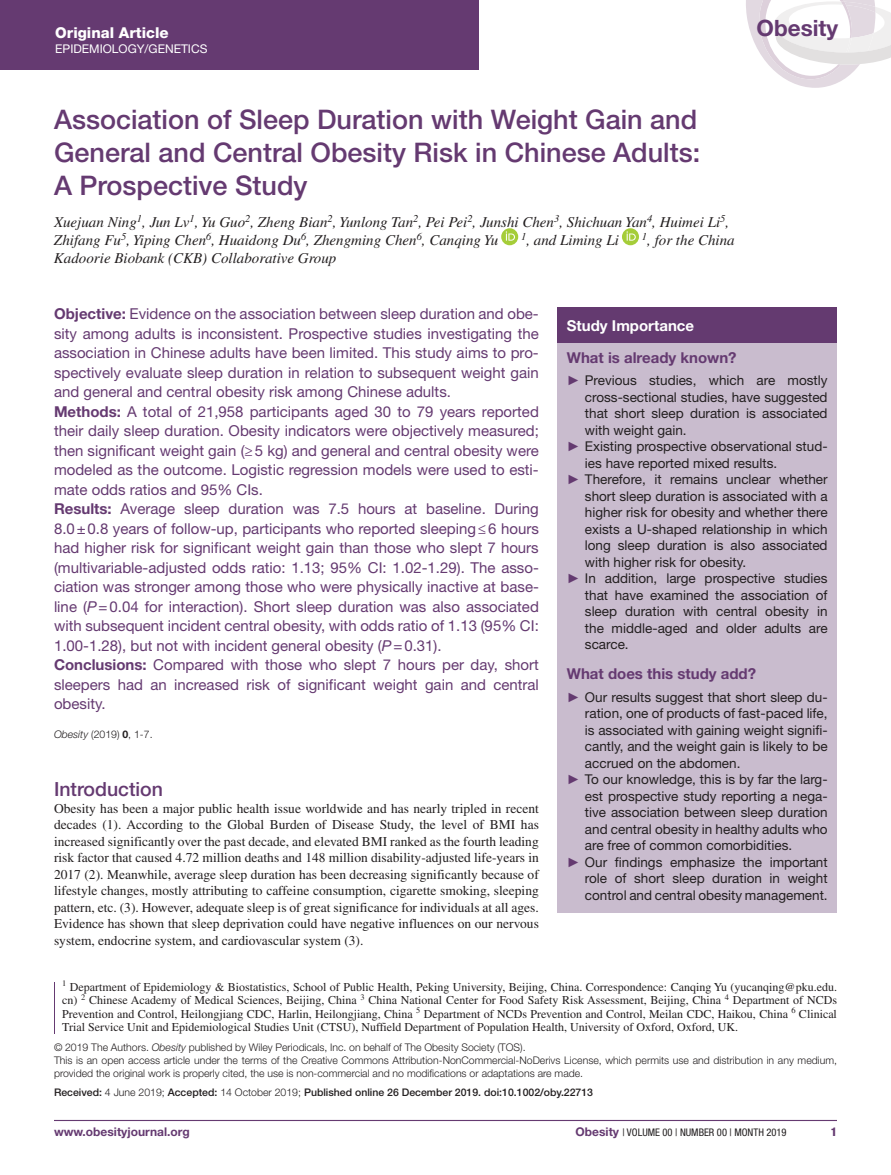
<style>
.page{position:relative;width:891px;height:1175px;background:#fff}
.page>*{position:absolute;margin:0;border:0;box-sizing:border-box;transform-origin:0 0}
.t1{font:500 27px/33px "Helvetica Neue LT Std";color:#653a71;text-align:justify}
.t2{font:700 22.5px "Helvetica Neue";color:#653a71}
.t3{font:500 19.5px "Helvetica Neue LT Std";color:#653a71}
.t4{font:15px/19.5px "Helvetica Neue LT Std";color:#653a71}
.t5{font:italic 15px/18px "Times LT Std";color:#231f20}
.t6{font:700 15px "Helvetica Neue LT Std";color:#653a71}
.t7{font:800 15px "Helvetica Neue LT Std";color:#fff}
.t8{font:700 15px "Helvetica Neue LT Std";color:#fff}
.t9{font:13.5px "Helvetica Neue LT Std";color:#231f20}
.t10{font:13.5px/16.5px "Times LT Std";color:#231f20;text-align:justify}
.t11{font:12px/13.5px "Times LT Std";color:#231f20;text-align:justify}
.t12{font:700 12px "Helvetica Neue LT Std";color:#653a71}
.t13{font:12px "Helvetica Neue LT Std";color:#fff}
.t14{font:800 condensed 12px "Helvetica Neue LT Std";color:#653a71}
.t15{font:300 10.5px/13.5px "Helvetica Neue LT Std";color:#231f20}
.t16{font:500 10.5px "Helvetica Neue LT Std";color:#231f20}
.t17{font:condensed 10.5px "Helvetica Neue LT Std";color:#231f20}
.s1{font-weight:700}
.s2{font-style:italic}
.s3{font-family:"Times New Roman PSMT unicode";color:#643a70}
.s4{font-weight:300}
.s5{font-weight:700;font-stretch:normal;font-size:12px;color:#653a71}
</style>
<div class="page">
<hr style="left:54px;top:1119px;width:783px;height:2px;background:#653a71">
<div style="left:0;top:0;width:478px;height:69px;background:#653a71"></div>
<svg style="left:746px;top:0;width:145px;height:88px"></svg>
<svg style="left:501px;top:228px;width:17px;height:17px"></svg>
<svg style="left:506px;top:231px;width:9px;height:10px"></svg>
<svg style="left:622px;top:228px;width:17px;height:17px"></svg>
<svg style="left:627px;top:231px;width:9px;height:10px"></svg>
<hr style="left:54px;top:982px;width:1px;height:52px;background:#653a71">
<div style="left:558px;top:308px;width:279px;height:604px;background:#c9bcce"></div>
<div style="left:557px;top:308px;width:280px;height:35px;background:#643a70"></div>
<p class="t7" style="left:55px;top:23px;width:115px">Original Article</p>
<p class="t13" style="left:55px;top:41px;width:154px">EPIDEMIOLOGY/GENETICS</p>
<h1 class="t1" style="left:54px;top:103px;width:648px">Association of Sleep Duration with Weight Gain and General and Central Obesity Risk in Chinese Adults:<br>A Prospective Study</h1>
<p class="t5" style="left:54px;top:213px;width:677px">Xuejuan Ning<sup>1</sup>, Jun Lv<sup>1</sup>, Yu Guo<sup>2</sup>, Zheng Bian<sup>2</sup>, Yunlong Tan<sup>2</sup>, Pei Pei<sup>2</sup>, Junshi Chen<sup>3</sup>, Shichuan Yan<sup>4</sup>, Huimei Li<sup>5</sup>,<br>Zhifang Fu<sup>5</sup>, Yiping Chen<sup>6</sup>, Huaidong Du<sup>6</sup>, Zhengming Chen<sup>6</sup>, Canqing Yu</p>
<p class="t5" style="left:521px;top:231px;width:99px"><sup>1</sup>, and Liming Li</p>
<p class="t5" style="left:642px;top:231px;width:94px"><sup>1</sup>, for the China</p>
<p class="t5" style="left:54px;top:249px;width:284px">Kadoorie Biobank (CKB) Collaborative Group</p>
<h2 class="t2" style="left:757px;top:14px;width:83px">Obesity</h2>
<p class="t4" style="left:54px;top:304px;width:486px"><span class="s1">Objective:</span> Evidence on the association between sleep duration and obe&shy;sity among adults is inconsistent. Prospective studies investigating the association in Chinese adults have been limited. This study aims to pro&shy;spectively evaluate sleep duration in relation to subsequent weight gain and general and central obesity risk among Chinese adults.<br><span class="s1">Methods:</span> A total of 21,958 participants aged 30 to 79 years reported their daily sleep duration. Obesity indicators were objectively measured; then significant weight gain (≥5 kg) and general and central obesity were modeled as the outcome. Logistic regression models were used to esti&shy;mate odds ratios and 95% CIs.<br><span class="s1">Results:</span> Average sleep duration was 7.5 hours at baseline. During 8.0±0.8 years of follow-up, participants who reported sleeping≤6 hours had higher risk for significant weight gain than those who slept 7 hours (multivariable-adjusted odds ratio: 1.13; 95% CI: 1.02-1.29). The asso&shy;ciation was stronger among those who were physically inactive at base&shy;line (<span class="s2">P</span>=0.04 for interaction). Short sleep duration was also associated with subsequent incident central obesity, with odds ratio of 1.13 (95% CI:<br>1.00-1.28), but not with incident general obesity (<span class="s2">P</span>=0.31).<br><span class="s1">Conclusions:</span> Compared with those who slept 7 hours per day, short sleepers had an increased risk of significant weight gain and central obesity.</p>
<p class="t15" style="left:54px;top:727px;width:100px"><span class="s2">Obesity</span> (2019) <span class="s1">0</span>, 1-7.</p>
<h3 class="t3" style="left:54px;top:778px;width:111px">Introduction</h3>
<p class="t10" style="left:54px;top:800px;width:486px">Obesity has been a major public health issue worldwide and has nearly tripled in recent decades (1). According to the Global Burden of Disease Study, the level of BMI has increased significantly over the past decade, and elevated BMI ranked as the fourth leading risk factor that caused 4.72 million deaths and 148 million disability-adjusted life-years in 2017 (2). Meanwhile, average sleep duration has been decreasing significantly because of lifestyle changes, mostly attributing to caffeine consumption, cigarette smoking, sleeping pattern, etc. (3). However, adequate sleep is of great significance for individuals at all ages.<br>Evidence has shown that sleep deprivation could have negative influences on our nervous system, endocrine system, and cardiovascular system (3).</p>
<p class="t8" style="left:567px;top:316px;width:129px">Study Importance</p>
<p class="t6" style="left:567px;top:348px;width:171px">What is already known?</p>
<p class="t9" style="left:567px;top:372px;width:262px"><span class="s3">►</span> Previous studies, which are mostly</p>
<p class="t9" style="left:585px;top:389px;width:244px">cross-sectional studies, have suggested</p>
<p class="t9" style="left:585px;top:405px;width:244px">that short sleep duration is associated</p>
<p class="t9" style="left:585px;top:422px;width:103px">with weight gain.</p>
<p class="t9" style="left:567px;top:438px;width:262px"><span class="s3">►</span> Existing prospective observational stud-</p>
<p class="t9" style="left:585px;top:455px;width:194px">ies have reported mixed results.</p>
<p class="t9" style="left:567px;top:471px;width:262px"><span class="s3">►</span> Therefore, it remains unclear whether</p>
<p class="t9" style="left:585px;top:488px;width:244px">short sleep duration is associated with a</p>
<p class="t9" style="left:585px;top:504px;width:244px">higher risk for obesity and whether there</p>
<p class="t9" style="left:585px;top:521px;width:244px">exists a U-shaped relationship in which</p>
<p class="t9" style="left:585px;top:537px;width:244px">long sleep duration is also associated</p>
<p class="t9" style="left:585px;top:554px;width:163px">with higher risk for obesity.</p>
<p class="t9" style="left:567px;top:570px;width:262px"><span class="s3">►</span> In addition, large prospective studies</p>
<p class="t9" style="left:585px;top:587px;width:244px">that have examined the association of</p>
<p class="t9" style="left:585px;top:603px;width:244px">sleep duration with central obesity in</p>
<p class="t9" style="left:585px;top:620px;width:244px">the middle-aged and older adults are</p>
<p class="t9" style="left:585px;top:636px;width:45px">scarce.</p>
<p class="t6" style="left:567px;top:664px;width:191px">What does this study add?</p>
<p class="t9" style="left:567px;top:689px;width:262px"><span class="s3">►</span> Our results suggest that short sleep du-</p>
<p class="t9" style="left:585px;top:705px;width:244px">ration, one of products of fast-paced life,</p>
<p class="t9" style="left:585px;top:722px;width:244px">is associated with gaining weight signifi-</p>
<p class="t9" style="left:585px;top:738px;width:244px">cantly, and the weight gain is likely to be</p>
<p class="t9" style="left:585px;top:755px;width:157px">accrued on the abdomen.</p>
<p class="t9" style="left:567px;top:771px;width:262px"><span class="s3">►</span> To our knowledge, this is by far the larg-</p>
<p class="t9" style="left:585px;top:788px;width:244px">est prospective study reporting a nega-</p>
<p class="t9" style="left:585px;top:804px;width:244px">tive association between sleep duration</p>
<p class="t9" style="left:585px;top:821px;width:244px">and central obesity in healthy adults who</p>
<p class="t9" style="left:585px;top:837px;width:209px">are free of common comorbidities.</p>
<p class="t9" style="left:567px;top:854px;width:262px"><span class="s3">►</span> Our findings emphasize the important</p>
<p class="t9" style="left:585px;top:870px;width:244px">role of short sleep duration in weight</p>
<p class="t9" style="left:585px;top:887px;width:244px">control and central obesity management.</p>
<p class="t11" style="left:62px;top:979px;width:776px"><sup>1</sup> Department of Epidemiology &amp; Biostatistics, School of Public Health, Peking University, Beijing, China. Correspondence: Canqing Yu (yucanqing@pku.edu. cn) <sup>2</sup> Chinese Academy of Medical Sciences, Beijing, China <sup>3</sup> China National Center for Food Safety Risk Assessment, Beijing, China <sup>4</sup> Department of NCDs Prevention and Control, Heilongjiang CDC, Harlin, Heilongjiang, China <sup>5</sup> Department of NCDs Prevention and Control, Meilan CDC, Haikou, China <sup>6</sup> Clinical Trial Service Unit and Epidemiological Studies Unit (CTSU), Nuffield Department of Population Health, University of Oxford, Oxford, UK.</p>
<p class="t15" style="left:54px;top:1040px;width:473px">© 2019 The Authors. <span class="s2">Obesity</span> published by Wiley Periodicals, Inc. on behalf of The Obesity Society (TOS).</p>
<p class="t15" style="left:54px;top:1052px;width:785px">This is an open access article under the terms of the Creative Commons Attribution-NonCommercial-NoDerivs License, which permits use and distribution in any medium, provided the original work is properly cited, the use is non-commercial and no modifications or adaptations are made.</p>
<p class="t16" style="left:54px;top:1085px;width:541px">Received: <span class="s4">4 June 2019;</span> Accepted: <span class="s4">14 October 2019;</span> Published online 26 December 2019. doi:10.1002/oby.22713</p>
<p class="t12" style="left:54px;top:1124px;width:137px">www.obesityjournal.org</p>
<p class="t17" style="left:576px;top:1126px;width:213px"><span class="s5">Obesity</span> | VOLUME 00 | NUMBER 00 | MONTH 2019</p>
<p class="t14" style="left:831px;top:1124px;width:8px">1</p>
</div>
